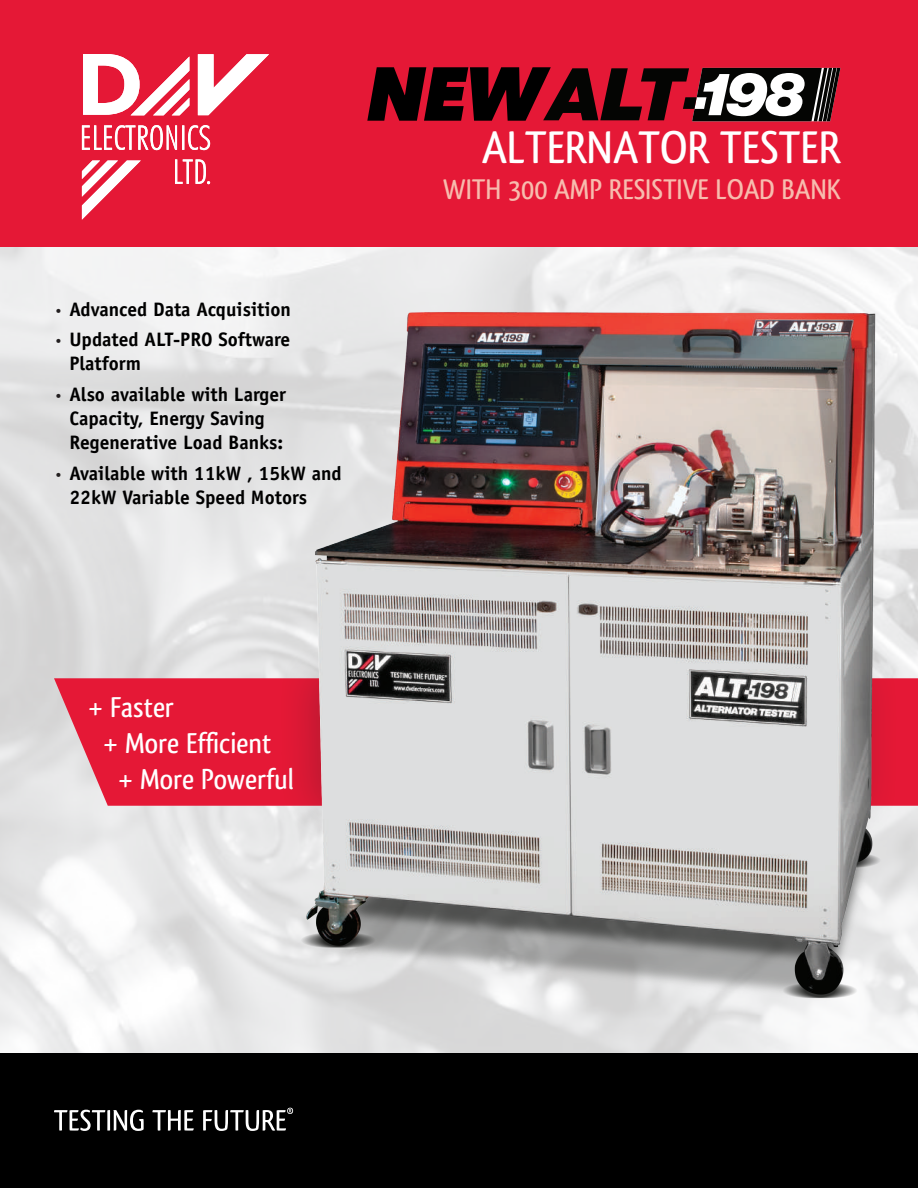
<style>
.page{position:relative;width:918px;height:1188px;background:#fff}
.page>*{position:absolute;margin:0;border:0;box-sizing:border-box;transform-origin:0 0}
.t1{font:italic 800 75.45px "Avenir Next LT Pro";color:#000}
.t2{font:500 47.7px "Qlassik";color:#fff}
.t3{font:500 30px "Qlassik";color:#fff}
.t4{font:500 29.7px "Qlassik";color:#f7bcae}
.t5{font:700 19.5px/24px "Officina Sans Std";color:#000}
.s1{font-family:"Myriad Pro";font-weight:400;color:#231f20}
</style>
<div class="page">
<img style="left:0;top:246px;width:918px;height:807px">
<div style="left:0;top:0;width:918px;height:246px;background:#e51836"></div>
<div style="left:0;top:1053px;width:918px;height:135px;background:#000"></div>
<svg style="left:82px;top:125px;width:128px;height:25px"></svg>
<svg style="left:198px;top:54px;width:71px;height:61px"></svg>
<svg style="left:83px;top:54px;width:106px;height:61px"></svg>
<svg style="left:82px;top:161px;width:59px;height:59px"></svg>
<svg style="left:175px;top:159px;width:35px;height:25px"></svg>
<svg style="left:54px;top:1108px;width:239px;height:23px"></svg>
<svg style="left:543px;top:68px;width:297px;height:53px"></svg>
<svg style="left:54px;top:678px;width:864px;height:128px;fill:#e51836"></svg>
<div style="left:276px;top:640px;width:626px;height:204px;background:#231f20;opacity:.25"></div>
<div style="left:885px;top:678px;width:16px;height:128px;background:#e41835"></div>
<img style="left:285px;top:303px;width:600px;height:709px">
<h1 class="t1" style="left:367px;top:48px;width:179px">NEW</h1>
<h2 class="t2" style="left:482px;top:120px;width:360px">ALTERNATOR TESTER</h2>
<h3 class="t4" style="left:443px;top:172px;width:399px">WITH 300 AMP RESISTIVE LOAD BANK</h3>
<p class="t5" style="left:56px;top:297px;width:237px"><span class="s1">•</span> Advanced Data Acquisition</p>
<p class="t5" style="left:69px;top:328px;width:223px;text-indent:-13px"><span class="s1">•</span> Updated ALT-PRO Software<br>Platform</p>
<p class="t5" style="left:56px;top:382px;width:232px;text-align:center"><span class="s1">•</span> Also available with Larger<br>Capacity, Energy Saving<br>Regenerative Load Banks:</p>
<p class="t5" style="left:69px;top:461px;width:274px;text-indent:-13px"><span class="s1">•</span> Available with 11kW , 15kW and<br>22kW Variable Speed Motors</p>
<h3 class="t3" style="left:88px;top:690px;width:87px">+ Faster</h3>
<h3 class="t3" style="left:103px;top:726px;width:170px">+ More Efficient</h3>
<h3 class="t3" style="left:118px;top:762px;width:177px">+ More Powerful</h3>
</div>
